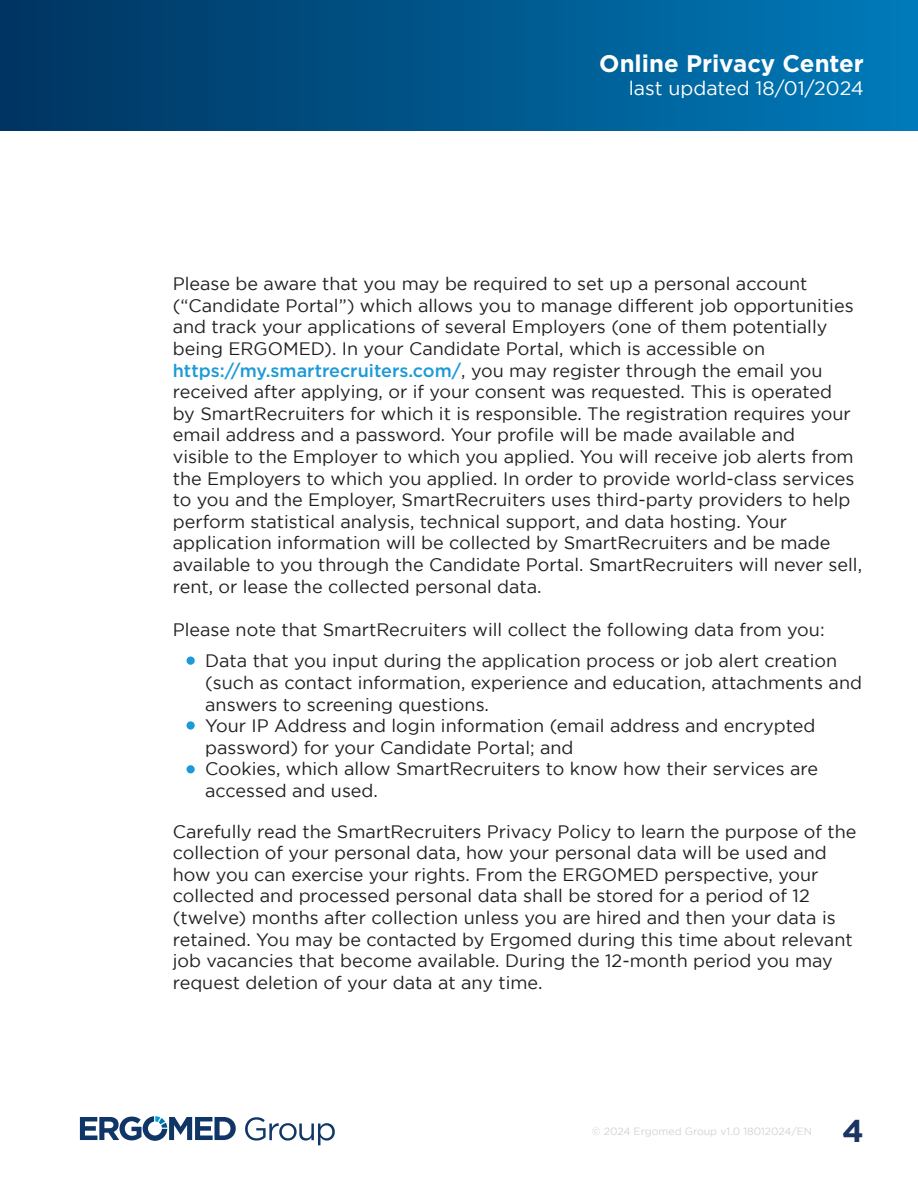
<style>
.page{position:relative;width:918px;height:1188px;background:#fff}
.page>*{position:absolute;margin:0;border:0;box-sizing:border-box;transform-origin:0 0}
.t1{font:700 31.5px "Gotham";color:#1b3463}
.t2{font:700 24px "Gotham";color:#fff}
.t3{font:19.5px "Gotham";color:#fff}
.t4{font:18px/21.6px "Gotham";color:#231f20}
.t5{font:10.5px "Gotham";color:#d4d3d2}
.s1{font-weight:500;color:#1b9ad7}
</style>
<div class="page">
<div style="left:0;top:0;width:918px;height:130px;background:linear-gradient(to right,#003360,#007ab9)"></div>
<div style="left:187px;top:657px;width:8px;height:8px;background:#1b9ad7;border-radius:50%"></div>
<div style="left:187px;top:721px;width:8px;height:9px;background:#1b9ad7;border-radius:50%"></div>
<div style="left:187px;top:765px;width:8px;height:8px;background:#1b9ad7;border-radius:50%"></div>
<svg style="left:80px;top:1116px;width:156px;height:25px"></svg>
<svg style="left:245px;top:1117px;width:90px;height:28px"></svg>
<p class="t2" style="left:599px;top:49px;width:266px">Online Privacy Center</p>
<p class="t3" style="left:629px;top:77px;width:237px">last updated 18/01/2024</p>
<p class="t4" style="left:173px;top:273px;width:682px">Please be aware that you may be required to set up a personal account (“Candidate Portal”) which allows you to manage different job opportunities and track your applications of several Employers (one of them potentially being ERGOMED). In your Candidate Portal, which is accessible on</p>
<p class="t4" style="left:173px;top:359px;width:679px"><span class="s1">https://my.smartrecruiters.com/</span>, you may register through the email you received after applying, or if your consent was requested. This is operated by SmartRecruiters for which it is responsible. The registration requires your email address and a password. Your profile will be made available and</p>
<p class="t4" style="left:173px;top:446px;width:683px">visible to the Employer to which you applied. You will receive job alerts from the Employers to which you applied. In order to provide world-class services to you and the Employer, SmartRecruiters uses third-party providers to help perform statistical analysis, technical support, and data hosting. Your</p>
<p class="t4" style="left:173px;top:532px;width:691px">application information will be collected by SmartRecruiters and be made available to you through the Candidate Portal. SmartRecruiters will never sell, rent, or lease the collected personal data.</p>
<p class="t4" style="left:173px;top:618px;width:653px">Please note that SmartRecruiters will collect the following data from you:</p>
<p class="t4" style="left:205px;top:650px;width:658px">Data that you input during the application process or job alert creation (such as contact information, experience and education, attachments and answers to screening questions.</p>
<p class="t4" style="left:205px;top:715px;width:612px">Your IP Address and login information (email address and encrypted password) for your Candidate Portal; and</p>
<p class="t4" style="left:205px;top:758px;width:614px">Cookies, which allow SmartRecruiters to know how their services are</p>
<p class="t4" style="left:205px;top:780px;width:174px">accessed and used.</p>
<p class="t4" style="left:173px;top:820px;width:685px">Carefully read the SmartRecruiters Privacy Policy to learn the purpose of the collection of your personal data, how your personal data will be used and how you can exercise your rights. From the ERGOMED perspective, your</p>
<p class="t4" style="left:173px;top:885px;width:681px">collected and processed personal data shall be stored for a period of 12 (twelve) months after collection unless you are hired and then your data is retained. You may be contacted by Ergomed during this time about relevant job vacancies that become available. During the 12-month period you may request deletion of your data at any time.</p>
<p class="t5" style="left:592px;top:1126px;width:222px">© 2024 Ergomed Group v1.0 18012024/EN</p>
<p class="t1" style="left:842px;top:1113px;width:23px">4</p>
</div>
